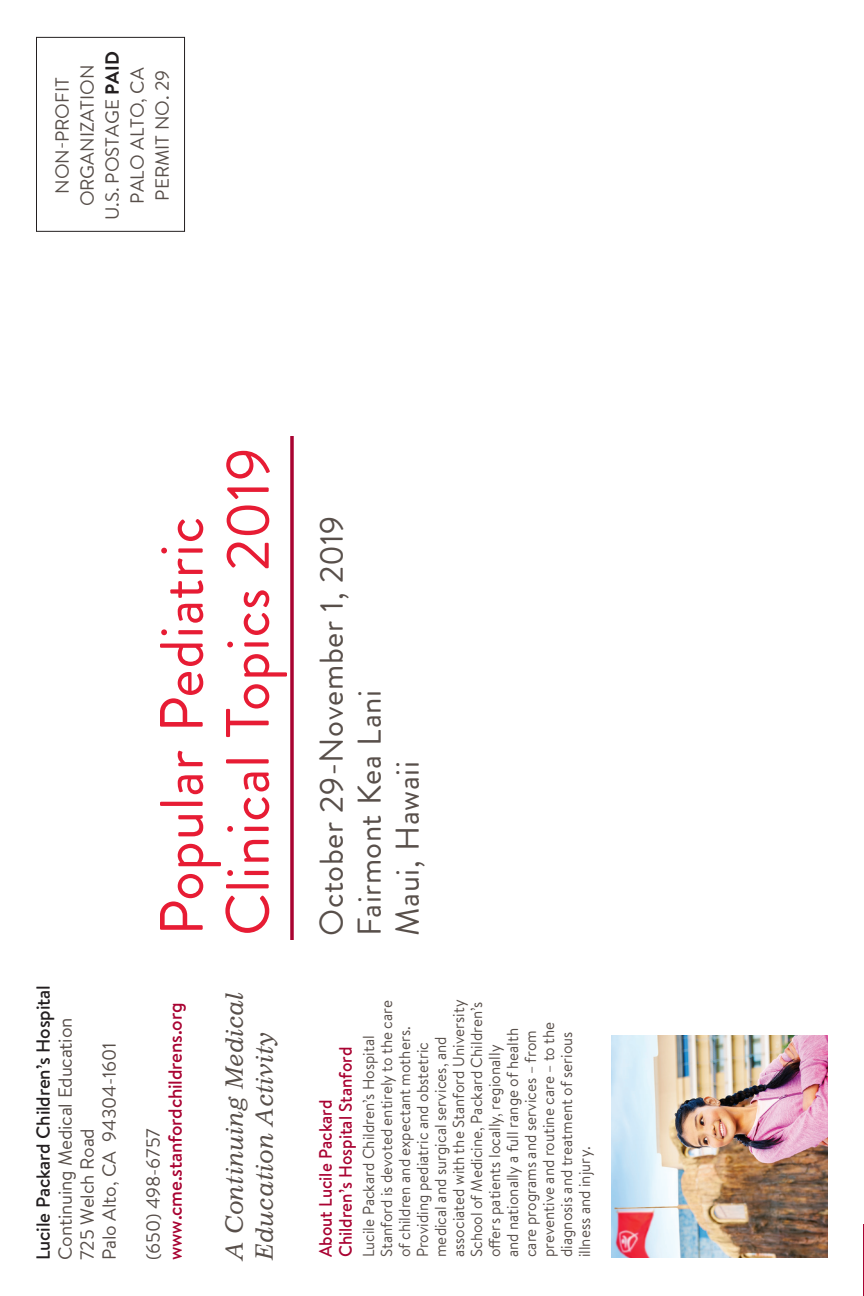
<style>
.page{position:relative;width:864px;height:1296px;background:#fff}
.page>*{position:absolute;margin:0;border:0;box-sizing:border-box;transform-origin:0 0}
.t1{font:61px/66px "Brandon Grotesque";letter-spacing:.01em;color:#e71c34}
.t2{font:33px "Brandon Grotesque";letter-spacing:.02em;color:#584f4a}
.t3{font:italic 24px/30px "Impressum LT";color:#584f4a}
.t4{font:19px/25px "Brandon Text";color:#584f4a;text-align:center}
.t5{font:500 19px/22px "Brandon Text";letter-spacing:-.01em;color:#231f20}
.t6{font:500 19px "Brandon Text";letter-spacing:-.01em;color:#a90332}
.t7{font:500 18px/20px "Brandon Text";color:#a90332;scale:.95 1}
.t8{font:16px/18px "Brandon Text";letter-spacing:.005em;color:#584f4a;scale:.95 1}
.s1{font-weight:700;color:#231f20}
.s2{font-weight:400;color:#584f4a}
</style>
<div class="page">
<hr style="left:863px;top:1224px;width:1px;height:72px;background:#a90332">
<img style="left:611px;top:1035px;width:217px;height:222px">
<div style="left:36px;top:37px;width:149px;height:195px;border:1px solid #231f20"></div>
<svg style="left:290px;top:436px;width:4px;height:504px;background:#b3224b"></svg>
<p class="t4" style="left:49px;top:206px;width:143px;rotate:-90deg">NON-PROFIT<br>ORGANIZATION</p>
<p class="t4" style="left:99px;top:220px;width:170px;rotate:-90deg">U.S. POSTAGE <span class="s1">PAID</span></p>
<p class="t4" style="left:124px;top:204px;width:137px;rotate:-90deg">PALO ALTO, CA</p>
<p class="t4" style="left:149px;top:201px;width:132px;rotate:-90deg">PERMIT NO. 29</p>
<p class="t5" style="left:32px;top:1260px;width:276px;rotate:-90deg">Lucile Packard Children’s Hospital<br><span class="s2">Continuing Medical Education</span></p>
<p class="t4" style="left:74px;top:1260px;width:133px;rotate:-90deg">725 Welch Road</p>
<p class="t4" style="left:96px;top:1260px;width:219px;rotate:-90deg">Palo Alto, CA 94304-1601</p>
<p class="t1" style="left:150px;top:936px;width:490px;rotate:-90deg">Popular Pediatric<br>Clinical Topics 2019</p>
<p class="t6" style="left:162px;top:1260px;width:259px;rotate:-90deg">www.cme.stanfordchildrens.org</p>
<p class="t3" style="left:219px;top:1260px;width:270px;rotate:-90deg">A Continuing Medical<br>Education Activity</p>
<p class="t4" style="left:140px;top:1260px;width:133px;rotate:-90deg">(650) 498-6757</p>
<p class="t2" style="left:309px;top:936px;width:422px;rotate:-90deg">October 29-November 1, 2019</p>
<p class="t2" style="left:347px;top:936px;width:247px;rotate:-90deg">Fairmont Kea Lani</p>
<p class="t2" style="left:385px;top:936px;width:176px;rotate:-90deg">Maui, Hawaii</p>
<p class="t8" style="left:359px;top:1257px;width:273px;rotate:-90deg">Lucile Packard Children’s Hospital Stanford is devoted entirely to the care of children and expectant mothers.<br>Providing pediatric and obstetric medical and surgical services, and associated with the Stanford University School of Medicine, Packard Children’s offers patients locally, regionally<br>and nationally a full range of health care programs and services – from preventive and routine care – to the diagnosis and treatment of serious illness and injury.</p>
<p class="t7" style="left:315px;top:1257px;width:223px;rotate:-90deg">About Lucile Packard<br>Children’s Hospital Stanford</p>
</div>
